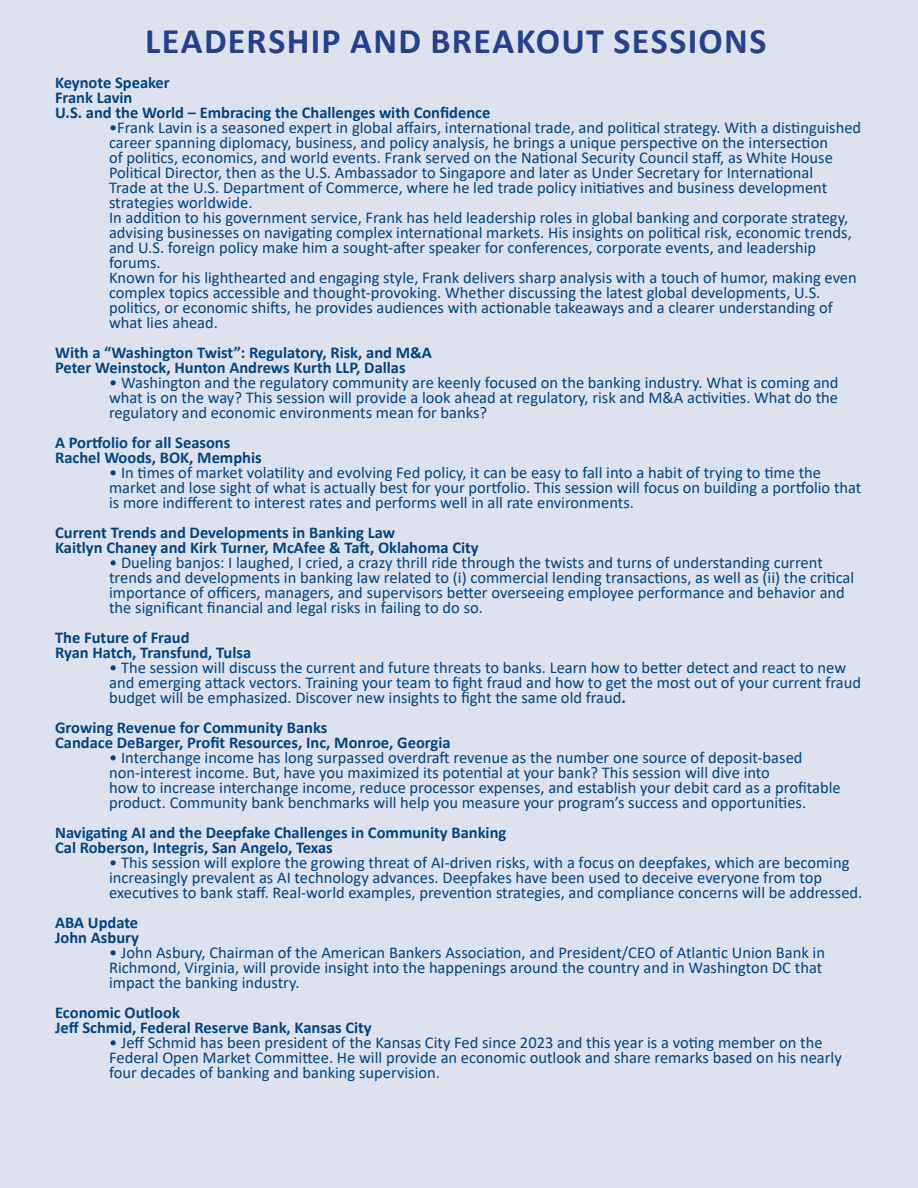
<style>
.page{position:relative;width:918px;height:1188px;background:#dee2ee}
.page>*{position:absolute;margin:0;border:0;box-sizing:border-box;transform-origin:0 0}
.t1{font:700 36px "Calibri";letter-spacing:.035em;color:#25408f}
.t2{font:16.5px/15px "Calibri";color:#004484}
.t3{font:700 16.5px/15px "Calibri";color:#004484}
.s1{font-weight:700}
</style>
<div class="page">
<h1 class="t1" style="left:145px;top:16px;width:623px">LEADERSHIP AND BREAKOUT SESSIONS</h1>
<p class="t3" style="left:55px;top:75px;width:437px">Keynote Speaker<br>Frank Lavin<br>U.S. and the World – Embracing the Challenges with Confidence</p>
<p class="t2" style="left:109px;top:120px;width:754px">•Frank Lavin is a seasoned expert in global affairs, international trade, and political strategy. With a distinguished career spanning diplomacy, business, and policy analysis, he brings a unique perspective on the intersection<br>of politics, economics, and world events. Frank served on the National Security Council staff, as White House Political Director, then as the U.S. Ambassador to Singapore and later as Under Secretary for International<br>Trade at the U.S. Department of Commerce, where he led trade policy initiatives and business development strategies worldwide.<br>In addition to his government service, Frank has held leadership roles in global banking and corporate strategy, advising businesses on navigating complex international markets. His insights on political risk, economic trends, and U.S. foreign policy make him a sought-after speaker for conferences, corporate events, and leadership forums.<br>Known for his lighthearted and engaging style, Frank delivers sharp analysis with a touch of humor, making even complex topics accessible and thought-provoking. Whether discussing the latest global developments, U.S. politics, or economic shifts, he provides audiences with actionable takeaways and a clearer understanding of what lies ahead.</p>
<p class="t3" style="left:55px;top:345px;width:378px">With a “Washington Twist”: Regulatory, Risk, and M&amp;A<br>Peter Weinstock, Hunton Andrews Kurth LLP, Dallas</p>
<p class="t2" style="left:109px;top:375px;width:731px;text-align:justify">• Washington and the regulatory community are keenly focused on the banking industry. What is coming and what is on the way? This session will provide a look ahead at regulatory, risk and M&amp;A activities. What do the regulatory and economic environments mean for banks?</p>
<p class="t3" style="left:55px;top:435px;width:208px">A Portfolio for all Seasons<br>Rachel Woods, BOK, Memphis</p>
<p class="t2" style="left:109px;top:465px;width:754px">• In times of market volatility and evolving Fed policy, it can be easy to fall into a habit of trying to time the market and lose sight of what is actually best for your portfolio. This session will focus on building a portfolio that is more indifferent to interest rates and performs well in all rate environments.</p>
<p class="t3" style="left:55px;top:525px;width:425px">Current Trends and Developments in Banking Law<br>Kaitlyn Chaney and Kirk Turner, McAfee &amp; Taft, Oklahoma City</p>
<p class="t2" style="left:109px;top:555px;width:747px">• Dueling banjos: I laughed, I cried, a crazy thrill ride through the twists and turns of understanding current trends and developments in banking law related to (i) commercial lending transactions, as well as (ii) the critical importance of officers, managers, and supervisors better overseeing employee performance and behavior and the significant financial and legal risks in failing to do so.</p>
<p class="t3" style="left:55px;top:630px;width:198px">The Future of Fraud<br>Ryan Hatch, Transfund, Tulsa</p>
<p class="t2" style="left:109px;top:660px;width:754px">• The session will discuss the current and future threats to banks. Learn how to better detect and react to new and emerging attack vectors. Training your team to fight fraud and how to get the most out of your current fraud budget will be emphasized. Discover new insights to fight the same old fraud<span class="s1">.</span></p>
<p class="t3" style="left:55px;top:720px;width:397px">Growing Revenue for Community Banks<br>Candace DeBarger, Profit Resources, Inc, Monroe, Georgia</p>
<p class="t2" style="left:109px;top:750px;width:733px">• Interchange income has long surpassed overdraft revenue as the number one source of deposit-based non-interest income. But, have you maximized its potential at your bank? This session will dive into<br>how to increase interchange income, reduce processor expenses, and establish your debit card as a profitable product. Community bank benchmarks will help you measure your program’s success and opportunities.</p>
<p class="t3" style="left:55px;top:825px;width:453px">Navigating AI and the Deepfake Challenges in Community Banking<br>Cal Roberson, Integris, San Angelo, Texas</p>
<p class="t2" style="left:109px;top:855px;width:755px">• This session will explore the growing threat of AI-driven risks, with a focus on deepfakes, which are becoming increasingly prevalent as AI technology advances. Deepfakes have been used to deceive everyone from top executives to bank staff. Real-world examples, prevention strategies, and compliance concerns will be addressed.</p>
<p class="t3" style="left:55px;top:915px;width:85px">ABA Update<br>John Asbury</p>
<p class="t2" style="left:109px;top:944px;width:717px">• John Asbury, Chairman of the American Bankers Association, and President/CEO of Atlantic Union Bank in<br>Richmond, Virginia, will provide insight into the happenings around the country and in Washington DC that impact the banking industry.</p>
<p class="t3" style="left:55px;top:1005px;width:318px">Economic Outlook<br>Jeff Schmid, Federal Reserve Bank, Kansas City</p>
<p class="t2" style="left:109px;top:1034px;width:734px">• Jeff Schmid has been president of the Kansas City Fed since 2023 and this year is a voting member on the<br>Federal Open Market Committee. He will provide an economic outlook and share remarks based on his nearly four decades of banking and banking supervision.</p>
</div>
